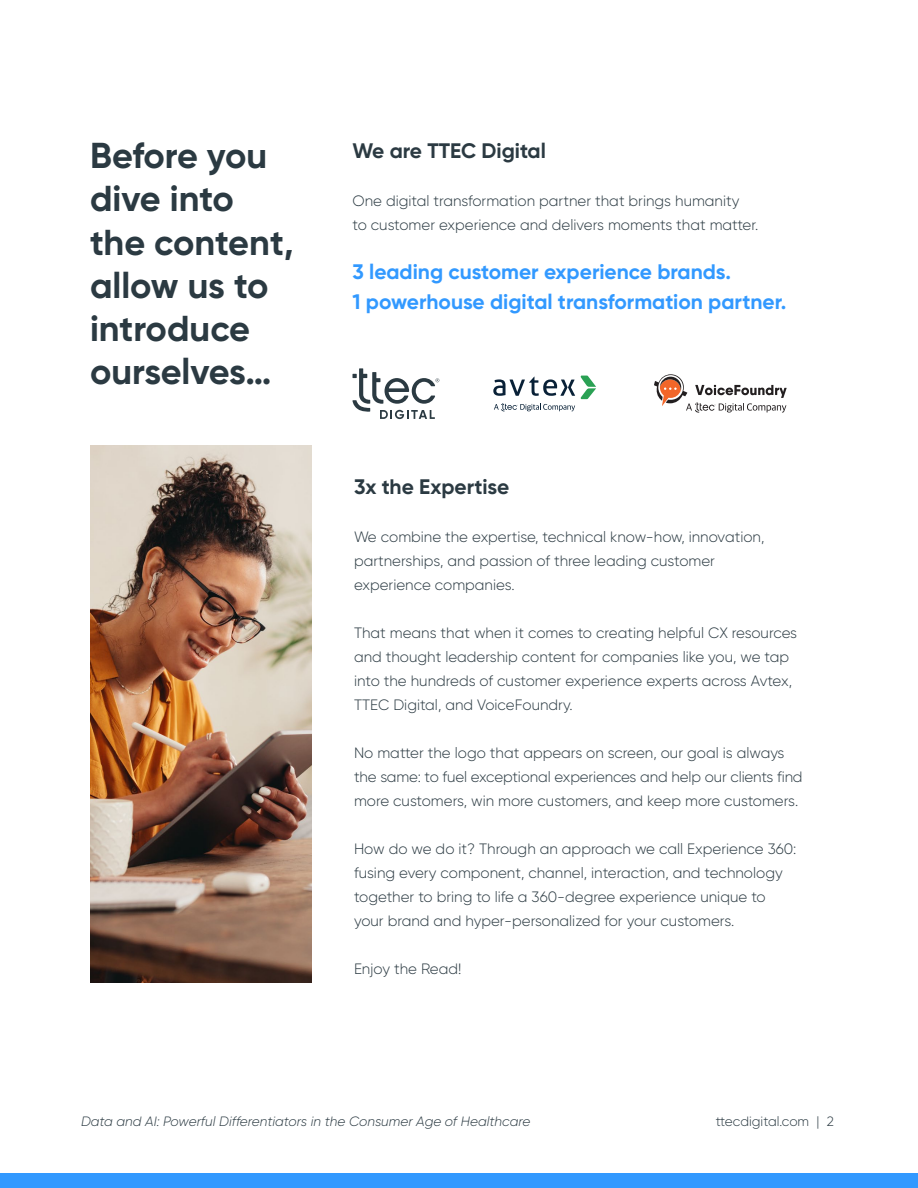
<style>
.page{position:relative;width:918px;height:1188px;background:#fff}
.page>*{position:absolute;margin:0;border:0;box-sizing:border-box;transform-origin:0 0}
.t1{font:700 36px/43.2px "Gilroy";color:#2b3a42}
.t2{font:700 21px/30px "Gilroy";color:#3299ff}
.t3{font:700 21px "Gilroy";color:#2b3a42}
.t4{font:300 15px/24px "Gilroy";color:#2b3a42}
.t5{font:italic 300 13.5px "Gilroy";color:#2b3a42}
.t6{font:300 13.5px "Gilroy";color:#2b3a42}
</style>
<div class="page">
<div style="left:0;top:1173px;width:918px;height:15px;background:#3299ff"></div>
<svg style="left:352px;top:368px;width:87px;height:51px"></svg>
<svg style="left:654px;top:374px;width:133px;height:39px"></svg>
<svg style="left:493px;top:376px;width:103px;height:35px"></svg>
<img style="left:90px;top:446px;width:222px;height:536px">
<h1 class="t1" style="left:90px;top:134px;width:205px">Before you dive into the content, allow us to introduce ourselves…</h1>
<h2 class="t3" style="left:352px;top:137px;width:195px">We are TTEC Digital</h2>
<p class="t4" style="left:352px;top:188px;width:407px">One digital transformation partner that brings humanity<br>to customer experience and delivers moments that matter.</p>
<h2 class="t2" style="left:352px;top:257px;width:435px">3 leading customer experience brands.<br>1 powerhouse digital transformation partner.</h2>
<h2 class="t3" style="left:354px;top:473px;width:157px">3x the Expertise</h2>
<p class="t4" style="left:354px;top:524px;width:412px">We combine the expertise, technical know-how, innovation, partnerships, and passion of three leading customer experience companies.</p>
<p class="t4" style="left:354px;top:620px;width:445px">That means that when it comes to creating helpful CX resources and thought leadership content for companies like you, we tap into the hundreds of customer experience experts across Avtex, TTEC Digital, and VoiceFoundry.</p>
<p class="t4" style="left:354px;top:740px;width:450px">No matter the logo that appears on screen, our goal is always the same: to fuel exceptional experiences and help our clients find more customers, win more customers, and keep more customers.</p>
<p class="t4" style="left:354px;top:836px;width:444px">How do we do it? Through an approach we call Experience 360: fusing every component, channel, interaction, and technology together to bring to life a 360-degree experience unique to your brand and hyper-personalized for your customers.</p>
<p class="t4" style="left:354px;top:956px;width:109px">Enjoy the Read!</p>
<p class="t5" style="left:81px;top:1113px;width:451px">Data and AI: Powerful Differentiators in the Consumer Age of Healthcare</p>
<p class="t6" style="left:716px;top:1113px;width:120px">ttecdigital.com | 2</p>
</div>
